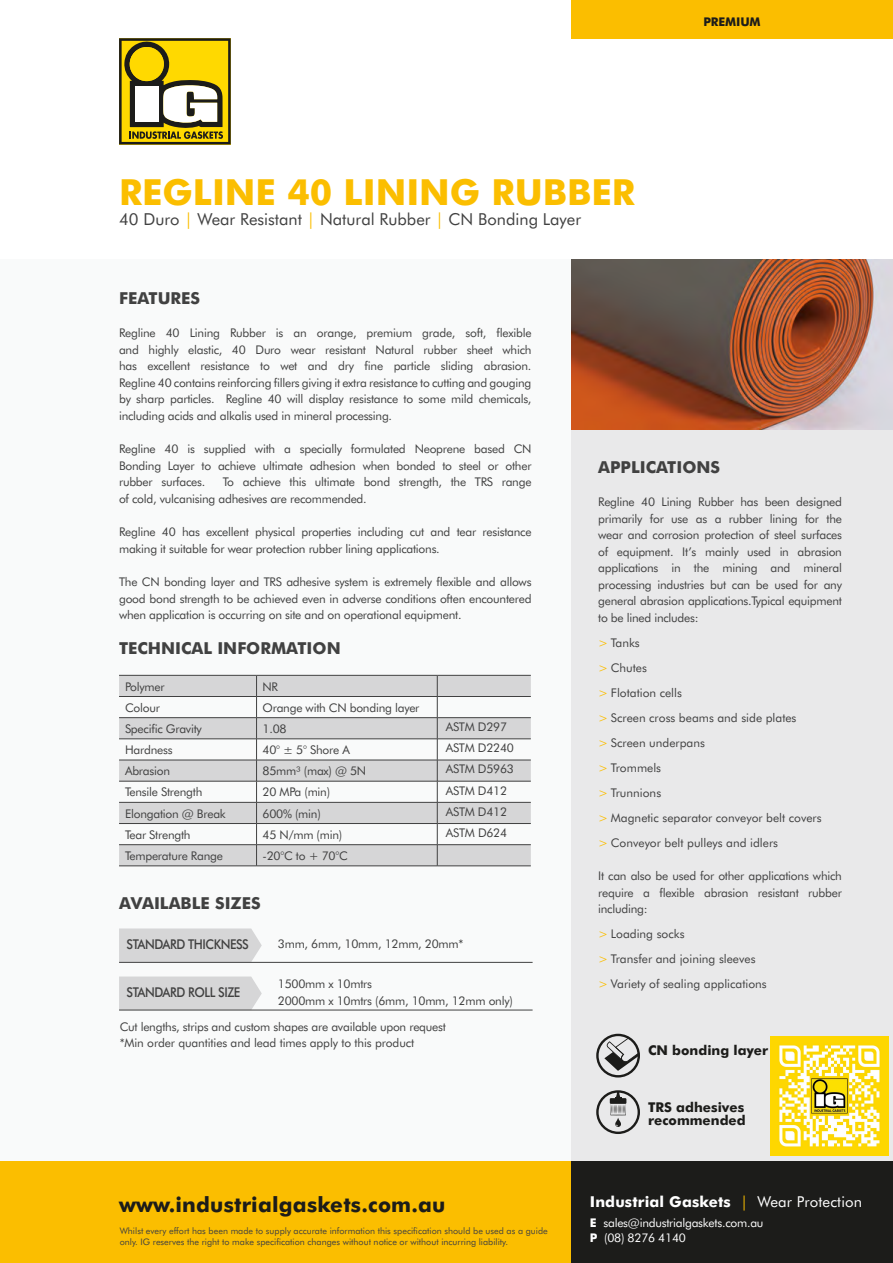
<style>
.page{position:relative;width:893px;height:1263px;background:#fff}
.page>*{position:absolute;margin:0;border:0;box-sizing:border-box;transform-origin:0 0}
.t1{font:700 36px "Futura BT";color:#fbbe00}
.t2{font:700 21px "Futura BT";letter-spacing:.01em;color:#1c1c1a}
.t3{font:700 16.5px "Futura BT";color:#414141}
.t4{font:16.5px "Futura BT";color:#414141}
.t5{font:700 15px "Futura BT";letter-spacing:.01em;color:#fff}
.t6{font:700 13.5px/13.5px "Futura BT";color:#1c1c1a}
.t7{font:500 13.5px "Futura BT";letter-spacing:-.04em;color:#414141;scale:.9 1}
.t8{font:12px/16.5px "Futura BT";letter-spacing:-.02em;color:#414141;text-align:justify}
.t9{font:12px/25px "Futura BT";color:#414141}
.t10{font:12px/15px "Futura BT";letter-spacing:-.02em;color:#fff}
.t11{font:700 12px "Futura BT";letter-spacing:-.01em;color:#1c1c1a}
.t12{font:9px/10.8px "Futura BT";color:#414141}
.s1{color:#fbbe00}
.s2{font-weight:400;color:#fbbe00}
.s3{font-weight:400}
.s4{font-weight:700}
</style>
<div class="page">
<div style="left:0;top:259px;width:893px;height:911px;background:#f9fafa"></div>
<div style="left:571px;top:426px;width:322px;height:739px;background:#e9e9ea"></div>
<div style="left:0;top:1161px;width:573px;height:102px;background:#fbbe00"></div>
<div style="left:571px;top:1161px;width:322px;height:102px;background:#1c1c1a"></div>
<div style="left:571px;top:0;width:322px;height:38px;background:#fbbe00"></div>
<svg style="left:119px;top:38px;width:112px;height:106px"></svg>
<svg style="left:119px;top:928px;width:143px;height:34px;background:#d7d7d8"></svg>
<svg style="left:119px;top:976px;width:143px;height:34px;background:#d5d5d6"></svg>
<hr style="left:119px;top:962px;width:414px;height:1px;background:#414141">
<hr style="left:119px;top:1010px;width:414px;height:1px;background:#414141">
<img style="left:571px;top:259px;width:322px;height:170px">
<svg style="left:119px;top:676px;width:412px;height:190px;fill:#d6d6d7"></svg>
<hr style="left:119px;top:675px;width:138px;height:1px;background:#414141">
<hr style="left:257px;top:675px;width:180px;height:1px;background:#414141">
<hr style="left:437px;top:675px;width:94px;height:1px;background:#414141">
<hr style="left:119px;top:696px;width:138px;height:1px;background:#414141">
<hr style="left:257px;top:696px;width:180px;height:1px;background:#414141">
<hr style="left:437px;top:696px;width:94px;height:1px;background:#414141">
<hr style="left:119px;top:717px;width:138px;height:1px;background:#414141">
<hr style="left:257px;top:717px;width:180px;height:1px;background:#414141">
<hr style="left:437px;top:717px;width:94px;height:1px;background:#414141">
<hr style="left:119px;top:738px;width:138px;height:1px;background:#414141">
<hr style="left:257px;top:738px;width:180px;height:1px;background:#414141">
<hr style="left:437px;top:738px;width:94px;height:1px;background:#414141">
<hr style="left:119px;top:760px;width:138px;height:1px;background:#414141">
<hr style="left:257px;top:760px;width:180px;height:1px;background:#414141">
<hr style="left:437px;top:760px;width:94px;height:1px;background:#414141">
<hr style="left:119px;top:781px;width:138px;height:1px;background:#414141">
<hr style="left:257px;top:781px;width:180px;height:1px;background:#414141">
<hr style="left:437px;top:781px;width:94px;height:1px;background:#414141">
<hr style="left:119px;top:802px;width:138px;height:1px;background:#414141">
<hr style="left:257px;top:802px;width:180px;height:1px;background:#414141">
<hr style="left:437px;top:802px;width:94px;height:1px;background:#414141">
<hr style="left:119px;top:823px;width:138px;height:1px;background:#414141">
<hr style="left:257px;top:823px;width:180px;height:1px;background:#414141">
<hr style="left:437px;top:823px;width:94px;height:1px;background:#414141">
<hr style="left:119px;top:844px;width:138px;height:1px;background:#414141">
<hr style="left:257px;top:844px;width:180px;height:1px;background:#414141">
<svg style="left:256px;top:675px;width:1px;height:191px"></svg>
<hr style="left:437px;top:844px;width:94px;height:1px;background:#414141">
<svg style="left:437px;top:675px;width:1px;height:191px"></svg>
<hr style="left:119px;top:866px;width:138px;height:1px;background:#414141">
<hr style="left:257px;top:866px;width:180px;height:1px;background:#414141">
<hr style="left:437px;top:866px;width:94px;height:1px;background:#414141">
<svg style="left:596px;top:1090px;width:44px;height:44px"></svg>
<svg style="left:596px;top:1034px;width:44px;height:43px"></svg>
<img style="left:770px;top:1037px;width:119px;height:118px">
<h1 class="t1" style="left:119px;top:170px;width:517px">REGLINE 40 LINING RUBBER</h1>
<h3 class="t4" style="left:119px;top:209px;width:464px">40 Duro <span class="s1">|</span> Wear Resistant <span class="s1">|</span> Natural Rubber <span class="s1">|</span> CN Bonding Layer</h3>
<p class="t11" style="left:703px;top:15px;width:59px">PREMIUM</p>
<h3 class="t3" style="left:119px;top:288px;width:83px">FEATURES</h3>
<p class="t8" style="left:119px;top:325px;width:414px">Regline 40 Lining Rubber is an orange, premium grade, soft, flexible and highly elastic, 40 Duro wear resistant Natural rubber sheet which has excellent resistance to wet and dry fine particle sliding abrasion.<br>Regline 40 contains reinforcing fillers giving it extra resistance to cutting and gouging by sharp particles. Regline 40 will display resistance to some mild chemicals, including acids and alkalis used in mineral processing.</p>
<p class="t8" style="left:119px;top:441px;width:414px">Regline 40 is supplied with a specially formulated Neoprene based CN Bonding Layer to achieve ultimate adhesion when bonded to steel or other rubber surfaces.</p>
<p class="t8" style="left:119px;top:474px;width:414px;text-indent:104px">To achieve this ultimate bond strength, the TRS range of cold, vulcanising adhesives are recommended.</p>
<p class="t8" style="left:119px;top:524px;width:414px">Regline 40 has excellent physical properties including cut and tear resistance making it suitable for wear protection rubber lining applications.</p>
<p class="t8" style="left:119px;top:574px;width:414px">The CN bonding layer and TRS adhesive system is extremely flexible and allows good bond strength to be achieved even in adverse conditions often encountered when application is occurring on site and on operational equipment.</p>
<h3 class="t3" style="left:119px;top:638px;width:223px">TECHNICAL INFORMATION</h3>
<p class="t8" style="left:125px;top:678px;width:41px">Polymer</p>
<p class="t8" style="left:263px;top:678px;width:17px">NR</p>
<p class="t8" style="left:125px;top:699px;width:36px">Colour</p>
<p class="t8" style="left:263px;top:699px;width:158px">Orange with CN bonding layer</p>
<p class="t8" style="left:125px;top:720px;width:78px">Specific Gravity</p>
<p class="t8" style="left:263px;top:720px;width:26px">1.08</p>
<p class="t8" style="left:446px;top:718px;width:63px">ASTM D297</p>
<p class="t8" style="left:125px;top:741px;width:49px">Hardness</p>
<p class="t8" style="left:263px;top:741px;width:89px">40° ± 5° Shore A</p>
<p class="t8" style="left:446px;top:740px;width:70px">ASTM D2240</p>
<p class="t8" style="left:125px;top:762px;width:47px">Abrasion</p>
<p class="t8" style="left:263px;top:762px;width:105px">85mm³ (max) @ 5N</p>
<p class="t8" style="left:446px;top:761px;width:70px">ASTM D5963</p>
<p class="t8" style="left:125px;top:784px;width:79px">Tensile Strength</p>
<p class="t8" style="left:263px;top:784px;width:69px">20 MPa (min)</p>
<p class="t8" style="left:446px;top:782px;width:63px">ASTM D412</p>
<p class="t8" style="left:125px;top:805px;width:102px">Elongation @ Break</p>
<p class="t8" style="left:263px;top:805px;width:60px">600% (min)</p>
<p class="t8" style="left:446px;top:803px;width:63px">ASTM D412</p>
<p class="t8" style="left:125px;top:826px;width:67px">Tear Strength</p>
<p class="t8" style="left:263px;top:826px;width:81px">45 N/mm (min)</p>
<p class="t8" style="left:446px;top:824px;width:63px">ASTM D624</p>
<p class="t8" style="left:125px;top:847px;width:99px">Temperature Range</p>
<p class="t8" style="left:263px;top:847px;width:87px">-20°C to + 70°C</p>
<h3 class="t3" style="left:119px;top:893px;width:143px">AVAILABLE SIZES</h3>
<p class="t8" style="left:278px;top:935px;width:187px">3mm, 6mm, 10mm, 12mm, 20mm*</p>
<p class="t8" style="left:278px;top:975px;width:236px">1500mm x 10mtrs<br>2000mm x 10mtrs (6mm, 10mm, 12mm only)</p>
<p class="t8" style="left:120px;top:1018px;width:328px">Cut lengths, strips and custom shapes are available upon request *Min order quantities and lead times apply to this product</p>
<p class="t7" style="left:127px;top:936px;width:137px">STANDARD THICKNESS</p>
<p class="t7" style="left:127px;top:984px;width:128px">STANDARD ROLL SIZE</p>
<h2 class="t2" style="left:119px;top:1192px;width:328px">www.industrialgaskets.com.au</h2>
<p class="t12" style="left:120px;top:1225px;width:430px">Whilst every effort has been made to supply accurate information this specification should be used as a guide only. IG reserves the right to make specification changes without notice or without incurring liability.</p>
<h3 class="t3" style="left:598px;top:457px;width:123px">APPLICATIONS</h3>
<p class="t8" style="left:598px;top:494px;width:245px">Regline 40 Lining Rubber has been designed primarily for use as a rubber lining for the wear and corrosion protection of steel surfaces of equipment. It’s mainly used in abrasion applications in the mining and mineral processing industries but can be used for any general abrasion applications.Typical equipment to be lined includes:</p>
<p class="t9" style="left:598px;top:630px;width:225px"><span class="s1">&gt;</span> Tanks<br><span class="s1">&gt;</span> Chutes<br><span class="s1">&gt;</span> Flotation cells<br><span class="s1">&gt;</span> Screen cross beams and side plates<br><span class="s1">&gt;</span> Screen underpans<br><span class="s1">&gt;</span> Trommels<br><span class="s1">&gt;</span> Trunnions<br><span class="s1">&gt;</span> Magnetic separator conveyor belt covers <span class="s1">&gt;</span> Conveyor belt pulleys and idlers</p>
<p class="t8" style="left:598px;top:868px;width:245px">It can also be used for other applications which require a flexible abrasion resistant rubber including:</p>
<p class="t9" style="left:598px;top:921px;width:170px"><span class="s1">&gt;</span> Loading socks<br><span class="s1">&gt;</span> Transfer and joining sleeves <span class="s1">&gt;</span> Variety of sealing applications</p>
<p class="t6" style="left:648px;top:1043px;width:122px">CN bonding layer</p>
<p class="t6" style="left:648px;top:1100px;width:99px">TRS adhesives recommended</p>
<p class="t5" style="left:590px;top:1193px;width:274px">Industrial Gaskets <span class="s2">|</span> <span class="s3">Wear Protection</span></p>
<p class="t10" style="left:590px;top:1215px;width:175px"><span class="s4">E</span> sales@industrialgaskets.com.au<br><span class="s4">P</span> (08) 8276 4140</p>
</div>
